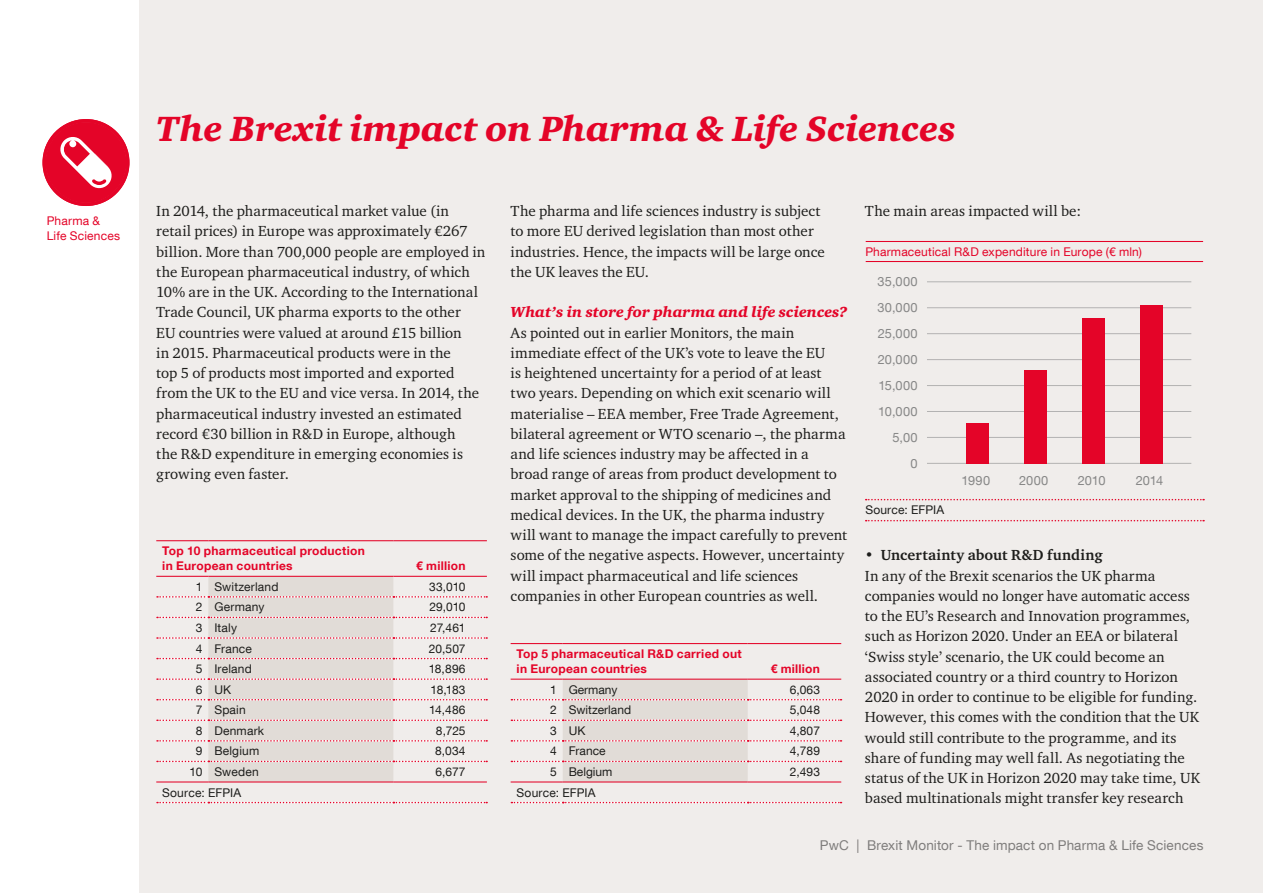
<style>
.page{position:relative;width:1263px;height:893px;background:#fff}
.page>*{position:absolute;margin:0;border:0;box-sizing:border-box;transform-origin:0 0}
.t1{font:italic 900 36px "Charter ITC Std";color:#e40428}
.t2{font:15px/20.2px "Charter ITC Std";letter-spacing:.005em;color:#1d1d1b}
.t3{font:italic 900 15px "Charter ITC Std";color:#e40428}
.t4{font:700 15px "Charter ITC Std";letter-spacing:.01em;color:#1d1d1b}
.t5{font:13.5px "Helvetica Neue LT Com";letter-spacing:.01em;color:#878787}
.t6{font:12.9px/26px "Helvetica Neue LT Com";letter-spacing:.025em;color:#878787;text-align:right}
.t7{font:12px "Helvetica Neue LT Com";letter-spacing:.01em;color:#1d1d1b}
.t8{font:700 12px/15px "Helvetica Neue LT Com";letter-spacing:.025em;color:#e40428}
.t9{font:12px/15px "Helvetica Neue LT Com";letter-spacing:.015em;color:#e40428}
</style>
<div class="page">
<div style="left:139px;top:0;width:1124px;height:893px;background:#f0edeb"></div>
<svg style="left:157px;top:577px;width:330px;height:204px"></svg>
<svg style="left:157px;top:802px;width:330px;height:1px"></svg>
<hr style="left:156px;top:781px;width:52px;height:1px;background:#e40428">
<hr style="left:208px;top:781px;width:185px;height:1px;background:#e40428">
<hr style="left:393px;top:781px;width:94px;height:1px;background:#e40428">
<hr style="left:156px;top:540px;width:52px;height:1px;background:#e40428">
<hr style="left:208px;top:540px;width:185px;height:1px;background:#e40428">
<hr style="left:393px;top:540px;width:94px;height:1px;background:#e40428">
<hr style="left:156px;top:576px;width:52px;height:1px;background:#e40428">
<hr style="left:208px;top:576px;width:185px;height:1px;background:#e40428">
<hr style="left:393px;top:576px;width:94px;height:1px;background:#e40428">
<svg style="left:511px;top:680px;width:330px;height:101px"></svg>
<svg style="left:511px;top:802px;width:330px;height:1px"></svg>
<hr style="left:511px;top:781px;width:52px;height:1px;background:#e40428">
<hr style="left:563px;top:781px;width:185px;height:1px;background:#e40428">
<hr style="left:748px;top:781px;width:93px;height:1px;background:#e40428">
<hr style="left:511px;top:643px;width:52px;height:1px;background:#e40428">
<hr style="left:563px;top:643px;width:185px;height:1px;background:#e40428">
<hr style="left:748px;top:643px;width:93px;height:1px;background:#e40428">
<hr style="left:511px;top:679px;width:52px;height:1px;background:#e40428">
<hr style="left:563px;top:679px;width:185px;height:1px;background:#e40428">
<hr style="left:748px;top:679px;width:93px;height:1px;background:#e40428">
<hr style="left:866px;top:241px;width:337px;height:1px;background:#e40428">
<hr style="left:866px;top:261px;width:337px;height:1px;background:#e40428">
<svg style="left:866px;top:520px;width:338px;height:1px"></svg>
<svg style="left:866px;top:499px;width:338px;height:1px"></svg>
<hr style="left:927px;top:281px;width:264px;height:1px;background:#b3b2b2">
<hr style="left:927px;top:307px;width:264px;height:1px;background:#b3b2b2">
<hr style="left:927px;top:333px;width:264px;height:1px;background:#b3b2b2">
<hr style="left:927px;top:359px;width:264px;height:1px;background:#b3b2b2">
<hr style="left:927px;top:385px;width:264px;height:1px;background:#b3b2b2">
<hr style="left:927px;top:411px;width:264px;height:1px;background:#b3b2b2">
<hr style="left:927px;top:437px;width:264px;height:1px;background:#b3b2b2">
<hr style="left:927px;top:463px;width:264px;height:1px;background:#b3b2b2">
<div style="left:966px;top:424px;width:23px;height:40px;background:#e40428"></div>
<div style="left:1024px;top:371px;width:23px;height:93px;background:#e40428"></div>
<div style="left:1082px;top:319px;width:23px;height:145px;background:#e40428"></div>
<div style="left:1140px;top:305px;width:23px;height:159px;background:#e40428"></div>
<svg style="left:43px;top:119px;width:86px;height:87px"></svg>
<p class="t9" style="left:47px;top:213px;width:75px">Pharma &amp;<br>Life Sciences</p>
<h1 class="t1" style="left:156px;top:107px;width:801px">The Brexit impact on Pharma &amp; Life Sciences</h1>
<p class="t2" style="left:156px;top:201px;width:331px">In 2014, the pharmaceutical market value (in retail prices) in Europe was approximately €267 billion. More than 700,000 people are employed in the European pharmaceutical industry, of which 10% are in the UK. According to the International Trade Council, UK pharma exports to the other<br>EU countries were valued at around £15 billion<br>in 2015. Pharmaceutical products were in the<br>top 5 of products most imported and exported from the UK to the EU and vice versa. In 2014, the pharmaceutical industry invested an estimated record €30 billion in R&amp;D in Europe, although<br>the R&amp;D expenditure in emerging economies is growing even faster.</p>
<p class="t2" style="left:511px;top:201px;width:316px">The pharma and life sciences industry is subject to more EU derived legislation than most other industries. Hence, the impacts will be large once the UK leaves the EU.</p>
<p class="t3" style="left:511px;top:303px;width:338px">What’s in store for pharma and life sciences?</p>
<p class="t2" style="left:511px;top:322px;width:338px">As pointed out in earlier Monitors, the main immediate effect of the UK’s vote to leave the EU<br>is heightened uncertainty for a period of at least two years. Depending on which exit scenario will materialise – EEA member, Free Trade Agreement, bilateral agreement or WTO scenario –, the pharma and life sciences industry may be affected in a broad range of areas from product development to market approval to the shipping of medicines and medical devices. In the UK, the pharma industry will want to manage the impact carefully to prevent some of the negative aspects. However, uncertainty will impact pharmaceutical and life sciences companies in other European countries as well.</p>
<p class="t8" style="left:162px;top:543px;width:204px">Top 10 pharmaceutical production in European countries</p>
<p class="t8" style="left:416px;top:558px;width:51px">€ million</p>
<p class="t7" style="left:196px;top:579px;width:84px">1 Switzerland</p>
<p class="t7" style="left:429px;top:579px;width:38px">33,010</p>
<p class="t7" style="left:196px;top:600px;width:70px">2 Germany</p>
<p class="t7" style="left:429px;top:600px;width:38px">29,010</p>
<p class="t7" style="left:196px;top:620px;width:43px">3 Italy</p>
<p class="t7" style="left:430px;top:620px;width:37px">27,461</p>
<p class="t7" style="left:196px;top:641px;width:58px">4 France</p>
<p class="t7" style="left:429px;top:641px;width:38px">20,507</p>
<p class="t7" style="left:196px;top:661px;width:58px">5 Ireland</p>
<p class="t7" style="left:429px;top:661px;width:38px">18,896</p>
<p class="t7" style="left:196px;top:682px;width:37px">6 UK</p>
<p class="t7" style="left:430px;top:682px;width:37px">18,183</p>
<p class="t7" style="left:196px;top:703px;width:52px">7 Spain</p>
<p class="t7" style="left:429px;top:703px;width:38px">14,486</p>
<p class="t7" style="left:196px;top:723px;width:70px">8 Denmark</p>
<p class="t7" style="left:436px;top:723px;width:31px">8,725</p>
<p class="t7" style="left:196px;top:744px;width:65px">9 Belgium</p>
<p class="t7" style="left:435px;top:744px;width:32px">8,034</p>
<p class="t7" style="left:189px;top:764px;width:71px">10 Sweden</p>
<p class="t7" style="left:435px;top:764px;width:32px">6,677</p>
<p class="t7" style="left:162px;top:785px;width:80px">Source: EFPIA</p>
<p class="t8" style="left:517px;top:646px;width:227px">Top 5 pharmaceutical R&amp;D carried out in European countries</p>
<p class="t8" style="left:771px;top:661px;width:51px">€ million</p>
<p class="t7" style="left:550px;top:682px;width:69px">1 Germany</p>
<p class="t7" style="left:790px;top:682px;width:32px">6,063</p>
<p class="t7" style="left:550px;top:703px;width:83px">2 Switzerland</p>
<p class="t7" style="left:790px;top:703px;width:32px">5,048</p>
<p class="t7" style="left:550px;top:723px;width:37px">3 UK</p>
<p class="t7" style="left:790px;top:723px;width:32px">4,807</p>
<p class="t7" style="left:550px;top:744px;width:57px">4 France</p>
<p class="t7" style="left:790px;top:744px;width:32px">4,789</p>
<p class="t7" style="left:550px;top:764px;width:64px">5 Belgium</p>
<p class="t7" style="left:790px;top:764px;width:32px">2,493</p>
<p class="t7" style="left:517px;top:785px;width:80px">Source: EFPIA</p>
<p class="t2" style="left:865px;top:201px;width:218px">The main areas impacted will be:</p>
<p class="t9" style="left:865px;top:244px;width:278px">Pharmaceutical R&amp;D expenditure in Europe (€ mln)</p>
<p class="t6" style="left:878px;top:268px;width:42px">35,000</p>
<p class="t6" style="left:877px;top:294px;width:42px">30,000<br>25,000<br>20,000<br>15,000<br>10,000<br>5,00<br>0</p>
<p class="t7" style="left:865px;top:502px;width:80px">Source: EFPIA</p>
<p class="t6" style="left:961px;top:467px;width:30px">1990</p>
<p class="t6" style="left:1019px;top:467px;width:31px">2000</p>
<p class="t6" style="left:1078px;top:467px;width:29px">2010</p>
<p class="t6" style="left:1136px;top:467px;width:29px">2014</p>
<p class="t4" style="left:865px;top:546px;width:239px">• Uncertainty about R&amp;D funding</p>
<p class="t2" style="left:865px;top:565px;width:336px">In any of the Brexit scenarios the UK pharma companies would no longer have automatic access to the EU’s Research and Innovation programmes, such as Horizon 2020. Under an EEA or bilateral ‘Swiss style’ scenario, the UK could become an associated country or a third country to Horizon 2020 in order to continue to be eligible for funding.<br>However, this comes with the condition that the UK would still contribute to the programme, and its share of funding may well fall. As negotiating the status of the UK in Horizon 2020 may take time, UK based multinationals might transfer key research</p>
<p class="t5" style="left:820px;top:837px;width:385px">PwC | Brexit Monitor - The impact on Pharma &amp; Life Sciences</p>
</div>
